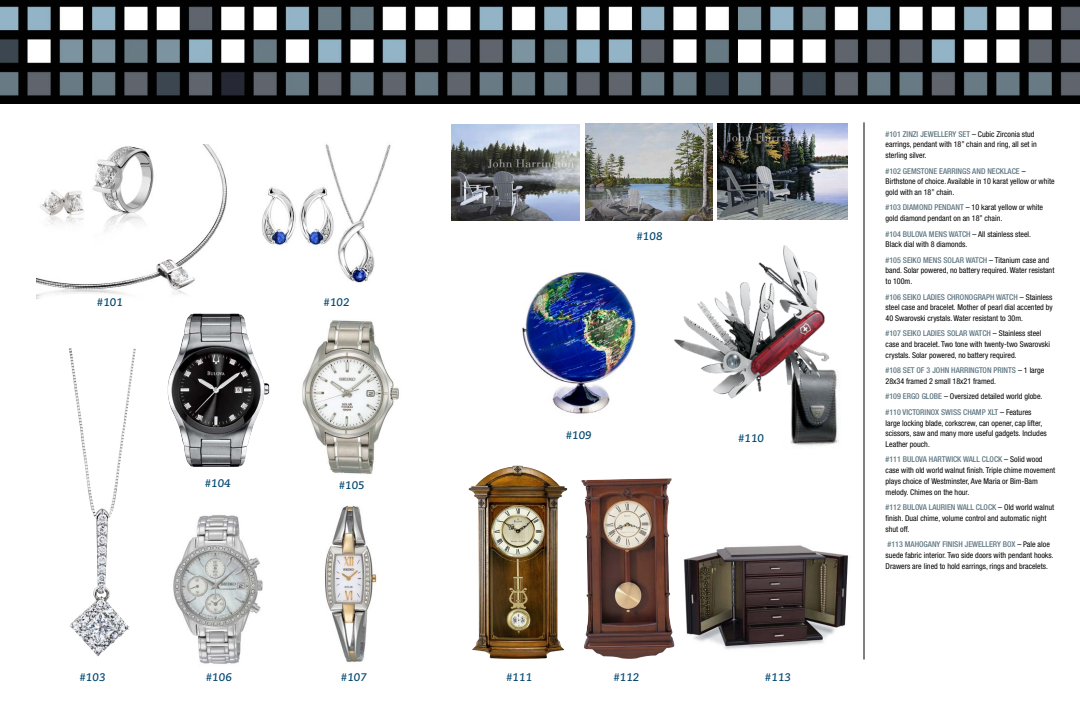
<style>
.page{position:relative;width:1080px;height:720px;background:#fff}
.page>*{position:absolute;margin:0;border:0;box-sizing:border-box;transform-origin:0 0}
.t1{font:italic 700 11px "Caecilia LT Std";color:#034871}
.t2{font:condensed 8px/10.8px "Helvetica Neue";color:#000}
.t3{font:500 condensed 8px/15.3px "Helvetica Neue";color:#5f7782}
.s1{font-weight:500;color:#5f7782}
.s2{font-weight:400;color:#000}
</style>
<div class="page">
<img style="left:0;top:0;width:1080px;height:104px">
<img style="left:522px;top:271px;width:114px;height:143px">
<hr style="left:864px;top:122px;width:1px;height:538px;background:#000">
<img style="left:167px;top:313px;width:102px;height:154px">
<img style="left:451px;top:124px;width:129px;height:96px">
<img style="left:718px;top:123px;width:129px;height:97px">
<img style="left:586px;top:123px;width:127px;height:97px">
<img style="left:790px;top:407px;width:49px;height:39px">
<img style="left:674px;top:245px;width:165px;height:162px">
<img style="left:684px;top:545px;width:164px;height:104px">
<img style="left:36px;top:144px;width:191px;height:155px">
<img style="left:36px;top:179px;width:52px;height:56px">
<img style="left:88px;top:144px;width:73px;height:109px">
<img style="left:120px;top:355px;width:13px;height:88px">
<img style="left:173px;top:515px;width:90px;height:149px">
<img style="left:302px;top:320px;width:97px;height:154px">
<img style="left:469px;top:466px;width:98px;height:193px">
<img style="left:325px;top:505px;width:52px;height:157px">
<img style="left:325px;top:144px;width:66px;height:140px">
<img style="left:261px;top:181px;width:83px;height:69px">
<img style="left:581px;top:478px;width:93px;height:181px">
<h1 class="t1" style="left:97px;top:296px;width:28px">#101</h1>
<h1 class="t1" style="left:324px;top:296px;width:28px">#102</h1>
<h1 class="t1" style="left:79px;top:671px;width:28px">#103</h1>
<h1 class="t1" style="left:205px;top:477px;width:28px">#104</h1>
<h1 class="t1" style="left:339px;top:479px;width:28px">#105</h1>
<h1 class="t1" style="left:206px;top:671px;width:28px">#106</h1>
<h1 class="t1" style="left:341px;top:671px;width:28px">#107</h1>
<h1 class="t1" style="left:636px;top:229px;width:28px">#108</h1>
<h1 class="t1" style="left:566px;top:429px;width:28px">#109</h1>
<h1 class="t1" style="left:738px;top:432px;width:28px">#110</h1>
<h1 class="t1" style="left:506px;top:671px;width:28px">#111</h1>
<h1 class="t1" style="left:613px;top:671px;width:28px">#112</h1>
<h1 class="t1" style="left:765px;top:671px;width:28px">#113</h1>
<p class="t2" style="left:886px;top:128px;width:153px"><span class="s1">#101 ZINZI JEWELLERY SET</span> – Cubic Zirconia stud earrings, pendant with 18” chain and ring, all set in sterling silver.</p>
<p class="t2" style="left:886px;top:165px;width:171px"><span class="s1">#102 GEMSTONE EARRINGS AND NECKLACE</span> –<br>Birthstone of choice. Available in 10 karat yellow or white gold with an 18” chain.</p>
<p class="t2" style="left:886px;top:202px;width:159px"><span class="s1">#103 DIAMOND PENDANT</span> – 10 karat yellow or white gold diamond pendant on an 18” chain.</p>
<p class="t2" style="left:886px;top:228px;width:147px"><span class="s1">#104 BULOVA MENS WATCH</span> – All stainless steel.<br>Black dial with 8 diamonds.</p>
<p class="t2" style="left:886px;top:254px;width:170px"><span class="s1">#105 SEIKO MENS SOLAR WATCH</span> – Titanium case and band. Solar powered, no battery required. Water resistant to 100m.</p>
<p class="t2" style="left:886px;top:291px;width:169px;text-align:justify"><span class="s1">#106 SEIKO LADIES CHRONOGRAPH WATCH</span> – Stainless steel case and bracelet. Mother of pearl dial accented by 40 Swarovski crystals. Water resistant to 30m.</p>
<p class="t2" style="left:886px;top:328px;width:166px"><span class="s1">#107 SEIKO LADIES SOLAR WATCH</span> – Stainless steel case and bracelet. Two tone with twenty-two Swarovski crystals. Solar powered, no battery required.</p>
<p class="t2" style="left:886px;top:365px;width:160px"><span class="s1">#108 SET OF 3 JOHN HARRINGTON PRINTS</span> – 1 large<br>28x34 framed 2 small 18x21 framed.</p>
<p class="t3" style="left:886px;top:389px;width:158px">#109 ERGO GLOBE <span class="s2">– Oversized detailed world globe. </span>#110 VICTORINOX SWISS CHAMP XLT <span class="s2">– Features</span></p>
<p class="t2" style="left:886px;top:417px;width:163px">large locking blade, corkscrew, can opener, cap lifter, scissors, saw and many more useful gadgets. Includes<br>Leather pouch.</p>
<p class="t2" style="left:886px;top:454px;width:171px"><span class="s1">#111 BULOVA HARTWICK WALL CLOCK</span> – Solid wood case with old world walnut finish. Triple chime movement plays choice of Westminster, Ave Maria or Bim-Bam melody. Chimes on the hour.</p>
<p class="t2" style="left:886px;top:502px;width:170px"><span class="s1">#112 BULOVA LAURIEN WALL CLOCK</span> – Old world walnut finish. Dual chime, volume control and automatic night shut off.</p>
<p class="t2" style="left:886px;top:539px;width:170px"><span class="s1">#113 MAHOGANY FINISH JEWELLERY BOX</span> – Pale aloe suede fabric interior. Two side doors with pendant hooks.<br>Drawers are lined to hold earrings, rings and bracelets.</p>
</div>
